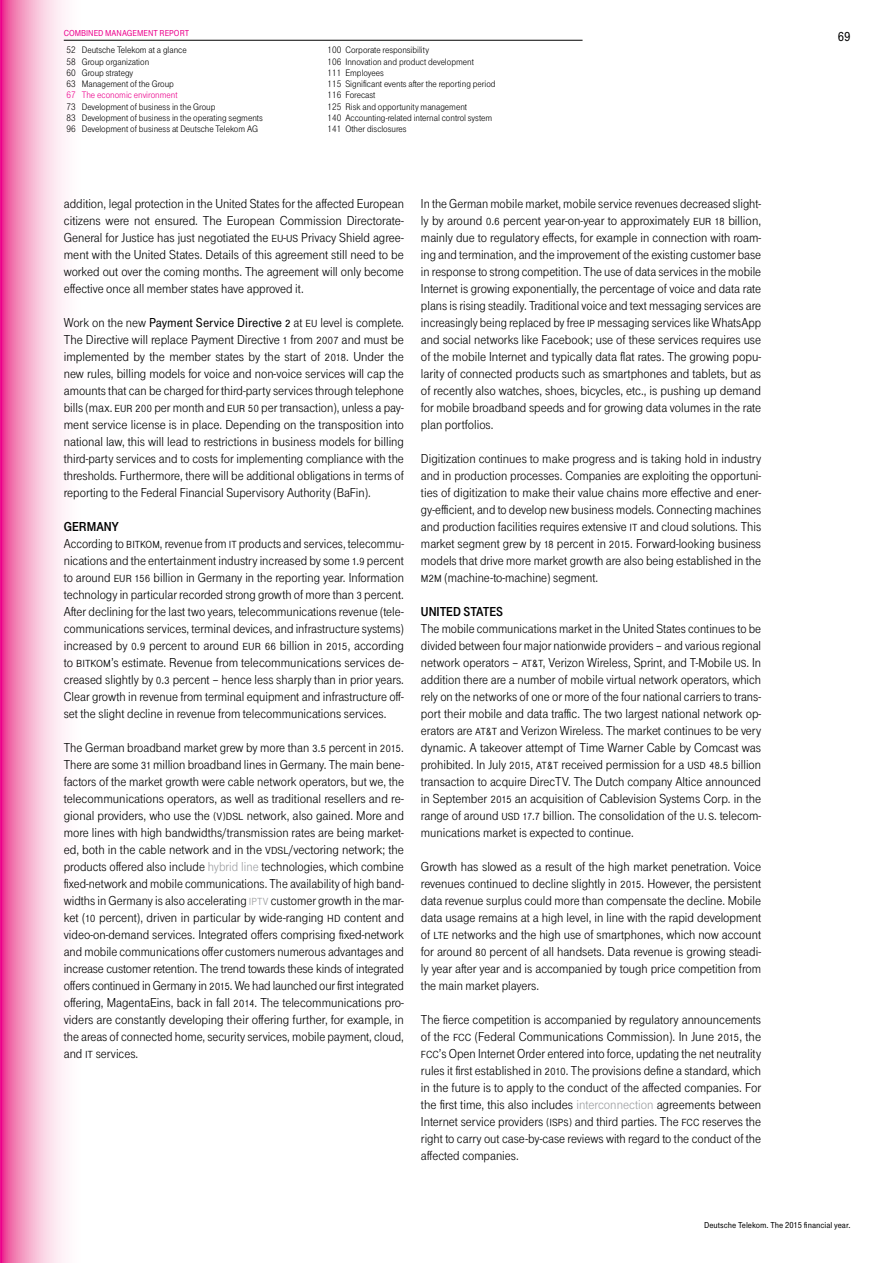
<style>
.page{position:relative;width:893px;height:1263px;background:#fff}
.page>*{position:absolute;margin:0;border:0;box-sizing:border-box;transform-origin:0 0}
.t1{font:13.5px/17px "Tele Grotesk Pro";color:#000;text-align:justify}
.t2{font:700 13.5px "Tele Grotesk Pro";letter-spacing:-.005em;color:#000}
.t3{font:600 13.5px "Tele Grotesk Pro";color:#000}
.t4{font:9.75px/11.2px "Tele Grotesk Pro";color:#000}
.t5{font:9.75px "Tele Grotesk Pro";color:#ec008c}
.t6{font:600 9px "Tele Grotesk Pro";color:#000}
.t7{font:600 9px "Tele Grotesk Pro";color:#ec008c}
.s1{font-weight:600}
.s2{color:#9d9fa2}
</style>
<div class="page">
<svg style="left:0;top:0;width:87px;height:1263px"></svg>
<hr style="left:64px;top:40px;width:519px;height:1px;background:#000">
<p class="t7" style="left:64px;top:28px;width:127px">COMBINED MANAGEMENT REPORT</p>
<p class="t4" style="left:67px;top:45px;width:122px">52 Deutsche Telekom at a glance<br>58 Group organization<br>60 Group strategy<br>63 Management of the Group</p>
<p class="t5" style="left:67px;top:90px;width:113px">67 The economic environment</p>
<p class="t4" style="left:67px;top:101px;width:198px">73 Development of business in the Group<br>83 Development of business in the operating segments<br>96 Development of business at Deutsche Telekom AG</p>
<p class="t4" style="left:327px;top:45px;width:170px">100 Corporate responsibility<br>106 Innovation and product development<br>111 Employees<br>115 Significant events after the reporting period<br>116 Forecast<br>125 Risk and opportunity management<br>140 Accounting-related internal control system<br>141 Other disclosures</p>
<p class="t1" style="left:64px;top:195px;width:342px">addition, legal protection in the United States for the affected European citizens were not ensured. The European Commission Directorate-- General for Justice has just negotiated the EU-US Privacy Shield agree&shy;ment with the United States. Details of this agreement still need to be worked out over the coming months. The agreement will only become effective once all member states have approved it.</p>
<p class="t1" style="left:64px;top:314px;width:342px">Work on the new <span class="s1">Payment Service Directive 2</span> at EU level is complete.<br>The Directive will replace Payment Directive 1 from 2007 and must be implemented by the member states by the start of 2018. Under the new rules, billing models for voice and non-voice services will cap the amounts that can be charged for third-party services through telephone bills (max. EUR 200 per month and EUR 50 per transaction), unless a pay&shy;ment service license is in place. Depending on the transposition into national law, this will lead to restrictions in business models for billing third-party services and to costs for implementing compliance with the thresholds. Furthermore, there will be additional obligations in terms of reporting to the Federal Financial Supervisory Authority (BaFin).</p>
<p class="t2" style="left:64px;top:519px;width:56px">GERMANY</p>
<p class="t1" style="left:64px;top:535px;width:342px">According to BITKOM, revenue from IT products and services, telecommu&shy;nications and the entertainment industry increased by some 1.9 percent to around EUR 156 billion in Germany in the reporting year. Information technology in particular recorded strong growth of more than 3 percent.<br>After declining for the last two years, telecommunications revenue (tele&shy;communications services, terminal devices, and infrastructure systems) increased by 0.9 percent to around EUR 66 billion in 2015, according to BITKOM’s estimate. Revenue from telecommunications services de&shy;creased slightly by 0.3 percent – hence less sharply than in prior years.<br>Clear growth in revenue from terminal equipment and infrastructure off&shy;set the slight decline in revenue from telecommunications services.</p>
<p class="t1" style="left:64px;top:739px;width:342px">The German broadband market grew by more than 3.5 percent in 2015.<br>There are some 31 million broadband lines in Germany. The main bene&shy;factors of the market growth were cable network operators, but we, the telecommunications operators, as well as traditional resellers and re&shy;gional providers, who use the (V)DSL network, also gained. More and more lines with high bandwidths/transmission rates are being market&shy;ed, both in the cable network and in the VDSL/vectoring network; the products offered also include <span class="s2">hybrid line</span> technologies, which combine fixed-network and mobile communications. The availability of high band&shy;widths in Germany is also accelerating <span class="s2">iptv</span></p>
<p class="t1" style="left:64px;top:892px;width:342px;text-indent:207px">customer growth in the mar&shy;ket (10 percent), driven in particular by wide-ranging HD content and video-on-demand services. Integrated offers comprising fixed-network and mobile communications offer customers numerous advantages and increase customer retention. The trend towards these kinds of integrated offers continued in Germany in 2015. We had launched our first integrated offering, MagentaEins, back in fall 2014. The telecommunications pro&shy;viders are constantly developing their offering further, for example, in the areas of connected home, security services, mobile payment, cloud, and IT services.</p>
<p class="t1" style="left:421px;top:195px;width:342px">In the German mobile market, mobile service revenues decreased slight&shy;ly by around 0.6 percent year-on-year to approximately EUR 18 billion, mainly due to regulatory effects, for example in connection with roam&shy;ing and termination, and the improvement of the existing customer base in response to strong competition. The use of data services in the mobile Internet is growing exponentially, the percentage of voice and data rate plans is rising steadily. Traditional voice and text messaging services are increasingly being replaced by free IP messaging services like WhatsApp and social networks like Facebook; use of these services requires use of the mobile Internet and typically data flat rates. The growing popu&shy;larity of connected products such as smartphones and tablets, but as of recently also watches, shoes, bicycles, etc., is pushing up demand for mobile broadband speeds and for growing data volumes in the rate plan portfolios.</p>
<p class="t1" style="left:421px;top:450px;width:342px">Digitization continues to make progress and is taking hold in industry and in production processes. Companies are exploiting the opportuni&shy;ties of digitization to make their value chains more effective and ener&shy;gy-efficient, and to develop new business models. Connecting machines and production facilities requires extensive IT and cloud solutions. This market segment grew by 18 percent in 2015. Forward-looking business models that drive more market growth are also being established in the M2M (machine-to-machine) segment.</p>
<p class="t2" style="left:421px;top:604px;width:84px">UNITED STATES</p>
<p class="t1" style="left:421px;top:620px;width:342px">The mobile communications market in the United States continues to be divided between four major nationwide providers – and various regional network operators – AT&amp;T, Verizon Wireless, Sprint, and T-Mobile US. In addition there are a number of mobile virtual network operators, which rely on the networks of one or more of the four national carriers to trans&shy;port their mobile and data traffic. The two largest national network op&shy;erators are AT&amp;T and Verizon Wireless. The market continues to be very dynamic. A takeover attempt of Time Warner Cable by Comcast was prohibited. In July 2015, AT&amp;T received permission for a USD 48.5 billion transaction to acquire DirecTV. The Dutch company Altice announced in September 2015 an acquisition of Cablevision Systems Corp. in the range of around USD 17.7 billion. The consolidation of the U. S. telecom&shy;munications market is expected to continue.</p>
<p class="t1" style="left:421px;top:858px;width:342px">Growth has slowed as a result of the high market penetration. Voice revenues continued to decline slightly in 2015. However, the persistent data revenue surplus could more than compensate the decline. Mobile data usage remains at a high level, in line with the rapid development of LTE networks and the high use of smartphones, which now account for around 80 percent of all handsets. Data revenue is growing steadi&shy;ly year after year and is accompanied by tough price competition from the main market players.</p>
<p class="t1" style="left:421px;top:1011px;width:342px">The fierce competition is accompanied by regulatory announcements of the FCC (Federal Communications Commission). In June 2015, the FCC’s Open Internet Order entered into force, updating the net neutrality rules it first established in 2010. The provisions define a standard, which in the future is to apply to the conduct of the affected companies. For the first time, this also includes <span class="s2">interconnection</span> agreements between Internet service providers (isps) and third parties. The FCC reserves the right to carry out case-by-case reviews with regard to the conduct of the affected companies.</p>
<p class="t3" style="left:838px;top:29px;width:14px">69</p>
<p class="t6" style="left:704px;top:1220px;width:148px">Deutsche Telekom. The 2015 financial year.</p>
</div>
